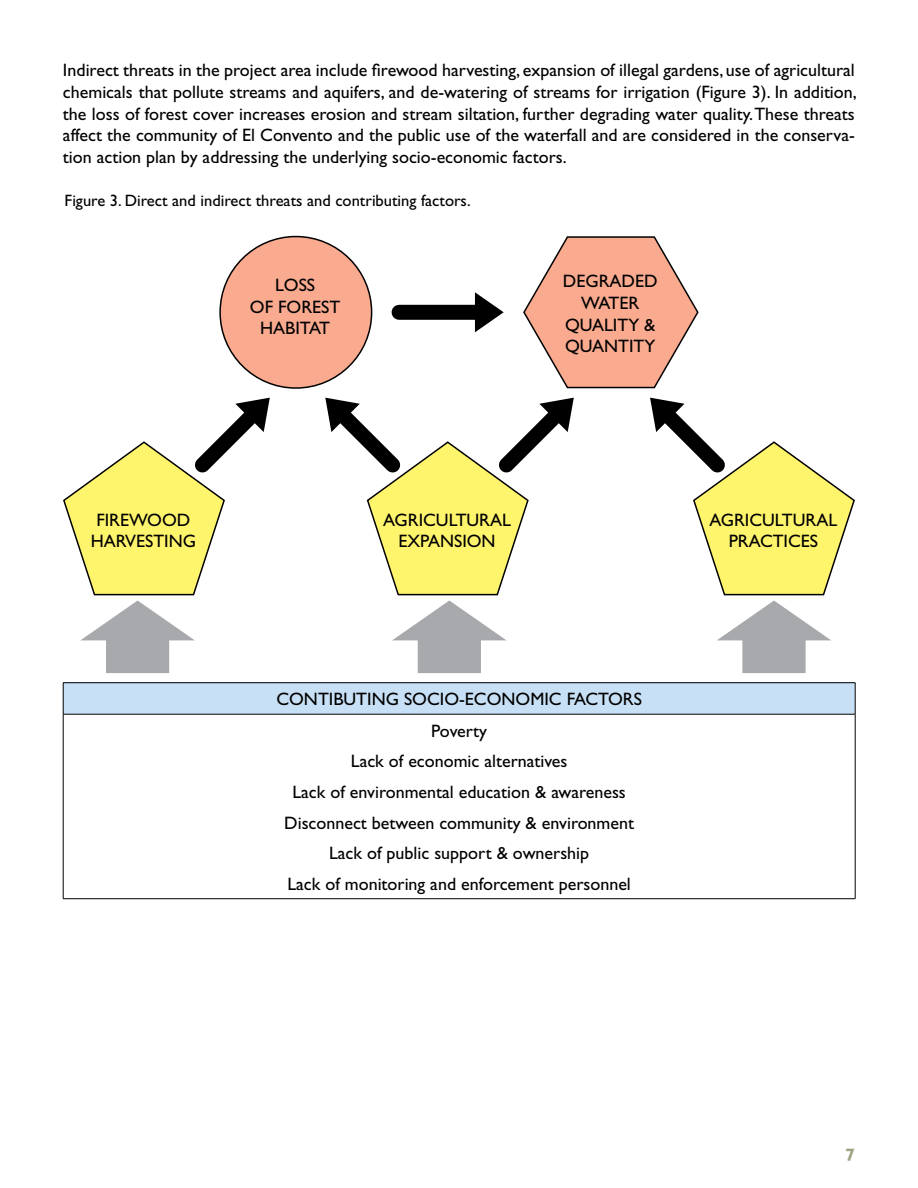
<style>
.page{position:relative;width:918px;height:1188px;background:#fff}
.page>*{position:absolute;margin:0;border:0;box-sizing:border-box;transform-origin:0 0}
.t1{font:18px/21.6px "Gill Sans";color:#000;text-align:center}
.t2{font:700 18px "Gill Sans";color:#a0a381}
.t3{font:16.5px "Gill Sans";color:#000}
</style>
<div class="page">
<div style="left:220px;top:237px;width:152px;height:151px;background:#f9aa8f;border-radius:50%"></div>
<svg style="left:63px;top:397px;width:207px;height:276px"></svg>
<svg style="left:315px;top:236px;width:540px;height:437px"></svg>
<div style="left:63px;top:683px;width:792px;height:31px;background:#c8e0f5"></div>
<hr style="left:63px;top:682px;width:792px;height:1px;background:#000">
<hr style="left:63px;top:683px;width:1px;height:31px;background:#000">
<hr style="left:855px;top:683px;width:1px;height:31px;background:#000">
<hr style="left:63px;top:714px;width:792px;height:1px;background:#000">
<hr style="left:63px;top:714px;width:1px;height:185px;background:#000">
<hr style="left:855px;top:714px;width:1px;height:185px;background:#000">
<hr style="left:63px;top:898px;width:792px;height:1px;background:#000">
<p class="t1" style="left:63px;top:60px;width:795px;text-align:justify">Indirect threats in the project area include firewood harvesting, expansion of illegal gardens, use of agricultural chemicals that pollute streams and aquifers, and de-watering of streams for irrigation (Figure 3). In addition, the loss of forest cover increases erosion and stream siltation, further degrading water quality. These threats affect the community of El Convento and the public use of the waterfall and are considered in the conserva&shy;tion action plan by addressing the underlying socio-economic factors.</p>
<p class="t3" style="left:65px;top:191px;width:407px">Figure 3. Direct and indirect threats and contributing factors.</p>
<p class="t1" style="left:250px;top:275px;width:92px">LOSS<br>OF FOREST<br>HABITAT</p>
<p class="t1" style="left:563px;top:271px;width:96px">DEGRADED<br>WATER<br>QUALITY &amp;<br>QUANTITY</p>
<p class="t1" style="left:91px;top:509px;width:107px">FIREWOOD<br>HARVESTING</p>
<p class="t1" style="left:383px;top:509px;width:129px">AGRICULTURAL<br>EXPANSION</p>
<p class="t1" style="left:709px;top:509px;width:129px">AGRICULTURAL<br>PRACTICES</p>
<p class="t1" style="left:276px;top:684px;width:367px;line-height:30.8px">CONTIBUTING SOCIO-ECONOMIC FACTORS Poverty<br>Lack of economic alternatives<br>Lack of environmental education &amp; awareness Disconnect between community &amp; environment Lack of public support &amp; ownership<br>Lack of monitoring and enforcement personnel</p>
<p class="t2" style="left:845px;top:1144px;width:11px">7</p>
</div>
